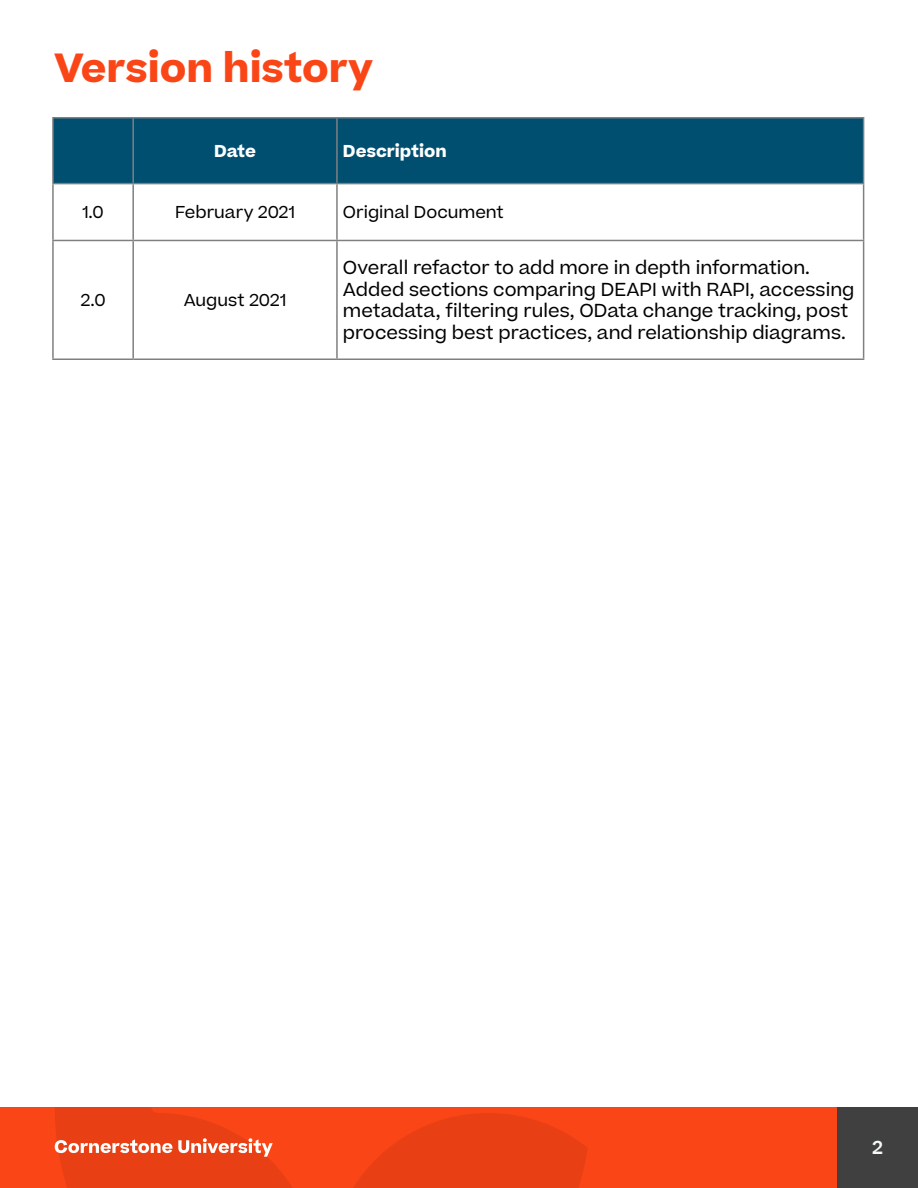
<style>
.page{position:relative;width:918px;height:1188px;background:#fff}
.page>*{position:absolute;margin:0;border:0;box-sizing:border-box;transform-origin:0 0}
.t1{font:700 39px "Beatrice";color:#fa4616}
.t2{font:18px/21.6px "Beatrice";color:#000}
.t3{font:600 18px "Beatrice";color:#f5f8fa}
.t4{font:16.5px "Beatrice";color:#000}
.t5{font:700 16.5px "Beatrice";color:#fff}
</style>
<div class="page">
<div style="left:0;top:1107px;width:837px;height:81px;background:#fa4517"></div>
<div style="left:837px;top:1107px;width:81px;height:81px;background:#404040"></div>
<svg style="left:55px;top:1107px;width:533px;height:81px"></svg>
<div style="left:53px;top:118px;width:811px;height:65px;background:#004f71"></div>
<hr style="left:52px;top:117px;width:81px;height:1px;background:#808080">
<hr style="left:52px;top:119px;width:2px;height:64px;background:#808080">
<hr style="left:133px;top:117px;width:204px;height:1px;background:#808080">
<hr style="left:132px;top:119px;width:2px;height:64px;background:#808080">
<hr style="left:337px;top:117px;width:527px;height:1px;background:#808080">
<hr style="left:336px;top:119px;width:2px;height:64px;background:#808080">
<hr style="left:863px;top:119px;width:1px;height:64px;background:#808080">
<hr style="left:52px;top:183px;width:81px;height:1px;background:#808080">
<hr style="left:52px;top:184px;width:2px;height:56px;background:#808080">
<hr style="left:133px;top:183px;width:204px;height:1px;background:#808080">
<hr style="left:132px;top:184px;width:2px;height:56px;background:#808080">
<hr style="left:337px;top:183px;width:527px;height:1px;background:#808080">
<hr style="left:336px;top:184px;width:2px;height:56px;background:#808080">
<hr style="left:863px;top:184px;width:1px;height:56px;background:#808080">
<hr style="left:52px;top:240px;width:81px;height:1px;background:#808080">
<hr style="left:52px;top:241px;width:2px;height:117px;background:#808080">
<hr style="left:133px;top:240px;width:204px;height:1px;background:#808080">
<hr style="left:132px;top:241px;width:2px;height:117px;background:#808080">
<hr style="left:337px;top:240px;width:527px;height:1px;background:#808080">
<hr style="left:336px;top:241px;width:2px;height:117px;background:#808080">
<hr style="left:863px;top:241px;width:1px;height:117px;background:#808080">
<hr style="left:52px;top:358px;width:81px;height:2px;background:#808080">
<hr style="left:133px;top:358px;width:204px;height:2px;background:#808080">
<hr style="left:337px;top:358px;width:527px;height:2px;background:#808080">
<h1 class="t1" style="left:54px;top:42px;width:320px">Version history</h1>
<p class="t5" style="left:214px;top:139px;width:43px">Date</p>
<p class="t5" style="left:343px;top:139px;width:105px">Description</p>
<p class="t4" style="left:82px;top:201px;width:23px">1.0</p>
<p class="t4" style="left:175px;top:201px;width:122px">February 2021</p>
<p class="t4" style="left:343px;top:201px;width:162px">Original Document</p>
<p class="t4" style="left:80px;top:289px;width:27px">2.0</p>
<p class="t4" style="left:184px;top:289px;width:104px">August 2021</p>
<p class="t2" style="left:343px;top:257px;width:513px">Overall refactor to add more in depth information.<br>Added sections comparing DEAPI with RAPI, accessing metadata, filtering rules, OData change tracking, post processing best practices, and relationship diagrams.</p>
<p class="t3" style="left:872px;top:1136px;width:12px">2</p>
</div>
